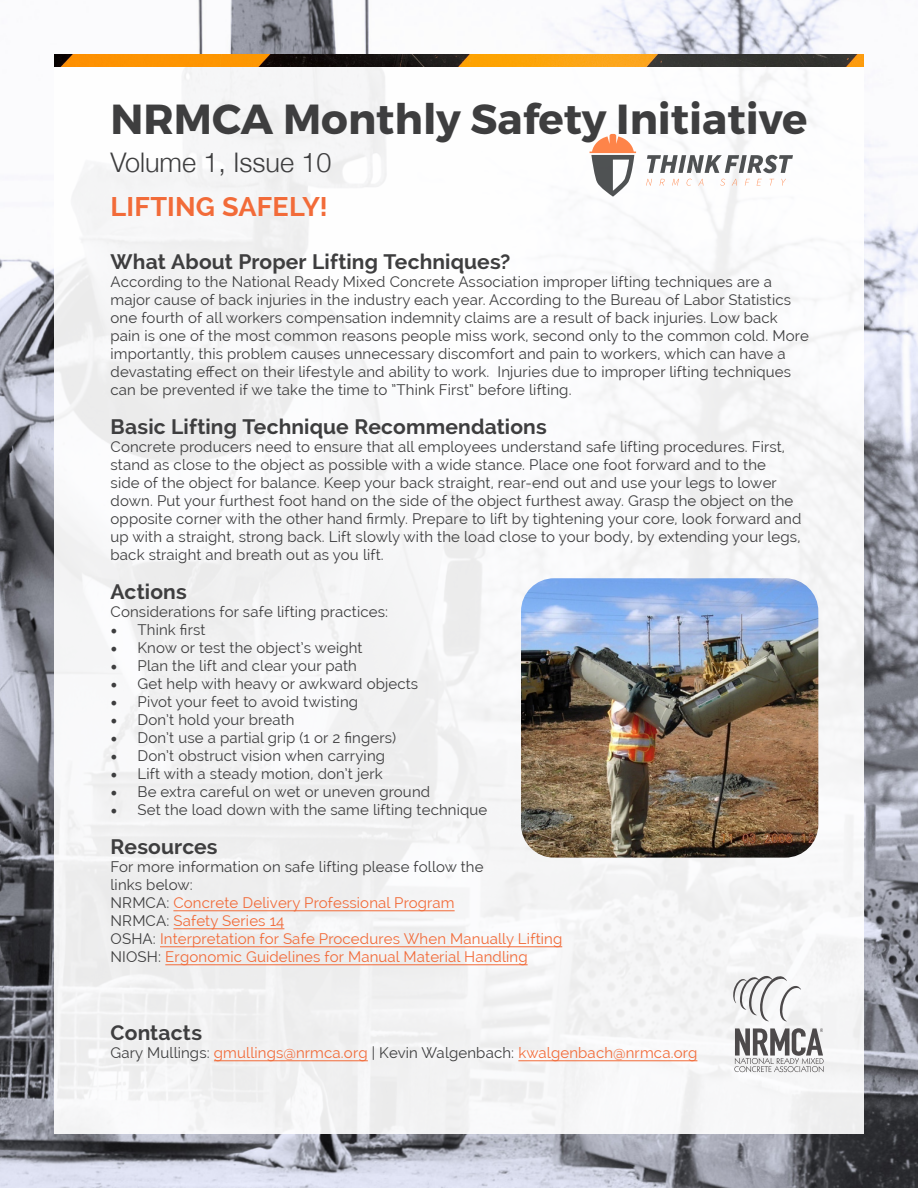
<style>
.page{position:relative;width:918px;height:1188px;background:#fff}
.page>*{position:absolute;margin:0;border:0;box-sizing:border-box;transform-origin:0 0}
.t1{font:700 42px "Montserrat";color:#3e3e3f}
.t2{font:300 27px "Helvetica Neue";color:#3e3e3f}
.t3{font:700 27px "Raleway";letter-spacing:.005em;color:#f26b39}
.t4{font:700 21px "Raleway";letter-spacing:.01em;color:#3e3e3f}
.t5{font:15px/18px "Raleway";letter-spacing:.01em;color:#3e3e3f}
.t6{font:15px "Raleway";letter-spacing:.01em;color:#f26b39}
.s1{font-family:"Minion Pro";font-size:18px}
.s2{color:#3e3e3f}
</style>
<div class="page">
<img style="left:0;top:0;width:918px;height:1188px">
<div style="left:54px;top:54px;width:810px;height:1080px;background:#f6f6f7"></div>
<hr style="left:173px;top:910px;width:282px;height:1px;background:#f26b39">
<hr style="left:173px;top:928px;width:111px;height:1px;background:#f26b39">
<hr style="left:160px;top:946px;width:402px;height:1px;background:#f26b39">
<hr style="left:165px;top:964px;width:363px;height:1px;background:#f26b39">
<hr style="left:214px;top:1060px;width:154px;height:1px;background:#f26b39">
<hr style="left:518px;top:1060px;width:179px;height:1px;background:#f26b39">
<svg style="left:647px;top:155px;width:146px;height:18px"></svg>
<svg style="left:646px;top:179px;width:6px;height:7px"></svg>
<svg style="left:660px;top:179px;width:5px;height:7px"></svg>
<svg style="left:672px;top:179px;width:7px;height:7px"></svg>
<svg style="left:687px;top:179px;width:5px;height:7px"></svg>
<svg style="left:698px;top:179px;width:5px;height:7px"></svg>
<svg style="left:720px;top:179px;width:5px;height:7px"></svg>
<svg style="left:732px;top:179px;width:5px;height:7px"></svg>
<svg style="left:745px;top:179px;width:5px;height:7px"></svg>
<svg style="left:757px;top:179px;width:5px;height:7px"></svg>
<svg style="left:769px;top:179px;width:5px;height:7px"></svg>
<svg style="left:781px;top:179px;width:5px;height:7px"></svg>
<svg style="left:590px;top:134px;width:46px;height:63px"></svg>
<img style="left:54px;top:54px;width:810px;height:12px">
<img style="left:521px;top:578px;width:297px;height:280px">
<svg style="left:733px;top:976px;width:68px;height:45px"></svg>
<svg style="left:734px;top:1028px;width:90px;height:44px"></svg>
<p class="t1" style="left:111px;top:93px;width:698px">NRMCA Monthly Safety Initiative</p>
<p class="t2" style="left:111px;top:140px;width:223px">Volume 1, Issue 10</p>
<p class="t3" style="left:111px;top:191px;width:219px">LIFTING SAFELY!</p>
<p class="t4" style="left:111px;top:249px;width:401px">What About Proper Lifting Techniques?</p>
<p class="t5" style="left:111px;top:272px;width:700px">According to the National Ready Mixed Concrete Association improper lifting techniques are a major cause of back injuries in the industry each year. According to the Bureau of Labor Statistics one fourth of all workers compensation indemnity claims are a result of back injuries. Low back pain is one of the most common reasons people miss work, second only to the common cold. More importantly, this problem causes unnecessary discomfort and pain to workers, which can have a devastating effect on their lifestyle and ability to work. Injuries due to improper lifting techniques can be prevented if we take the time to ”Think First” before lifting.</p>
<p class="t4" style="left:111px;top:414px;width:438px">Basic Lifting Technique Recommendations</p>
<p class="t5" style="left:111px;top:437px;width:692px">Concrete producers need to ensure that all employees understand safe lifting procedures. First, stand as close to the object as possible with a wide stance. Place one foot forward and to the<br>side of the object for balance. Keep your back straight, rear-end out and use your legs to lower down. Put your furthest foot hand on the side of the object furthest away. Grasp the object on the opposite corner with the other hand firmly. Prepare to lift by tightening your core, look forward and up with a straight, strong back. Lift slowly with the load close to your body, by extending your legs, back straight and breath out as you lift.</p>
<p class="t4" style="left:111px;top:579px;width:78px">Actions</p>
<p class="t5" style="left:111px;top:602px;width:279px">Considerations for safe lifting practices:</p>
<p class="t5" style="left:111px;top:620px;width:96px"><span class="s1">•</span> Think first</p>
<p class="t5" style="left:111px;top:638px;width:254px"><span class="s1">•</span> Know or test the object’s weight</p>
<p class="t5" style="left:111px;top:656px;width:248px"><span class="s1">•</span> Plan the lift and clear your path</p>
<p class="t5" style="left:111px;top:674px;width:309px"><span class="s1">•</span> Get help with heavy or awkward objects</p>
<p class="t5" style="left:111px;top:692px;width:249px"><span class="s1">•</span> Pivot your feet to avoid twisting</p>
<p class="t5" style="left:111px;top:710px;width:185px"><span class="s1">•</span> Don’t hold your breath</p>
<p class="t5" style="left:111px;top:728px;width:287px"><span class="s1">•</span> Don’t use a partial grip (1 or 2 fingers)</p>
<p class="t5" style="left:111px;top:746px;width:276px"><span class="s1">•</span> Don’t obstruct vision when carrying</p>
<p class="t5" style="left:111px;top:764px;width:274px"><span class="s1">•</span> Lift with a steady motion, don’t jerk</p>
<p class="t5" style="left:111px;top:782px;width:321px"><span class="s1">•</span> Be extra careful on wet or uneven ground</p>
<p class="t5" style="left:111px;top:800px;width:378px"><span class="s1">•</span> Set the load down with the same lifting technique</p>
<p class="t4" style="left:111px;top:834px;width:109px">Resources</p>
<p class="t5" style="left:111px;top:857px;width:375px">For more information on safe lifting please follow the links below:</p>
<p class="t6" style="left:111px;top:894px;width:346px"><span class="s2">NRMCA:</span> Concrete Delivery Professional Program</p>
<p class="t6" style="left:111px;top:912px;width:175px"><span class="s2">NRMCA:</span> Safety Series 14</p>
<p class="t6" style="left:111px;top:930px;width:453px"><span class="s2">OSHA:</span> Interpretation for Safe Procedures When Manually Lifting</p>
<p class="t6" style="left:111px;top:948px;width:419px"><span class="s2">NIOSH:</span> Ergonomic Guidelines for Manual Material Handling</p>
<p class="t4" style="left:111px;top:1020px;width:93px">Contacts</p>
<p class="t6" style="left:111px;top:1044px;width:588px"><span class="s2">Gary Mullings:</span> gmullings@nrmca.org <span class="s2">| Kevin Walgenbach:</span> kwalgenbach@nrmca.org</p>
</div>
